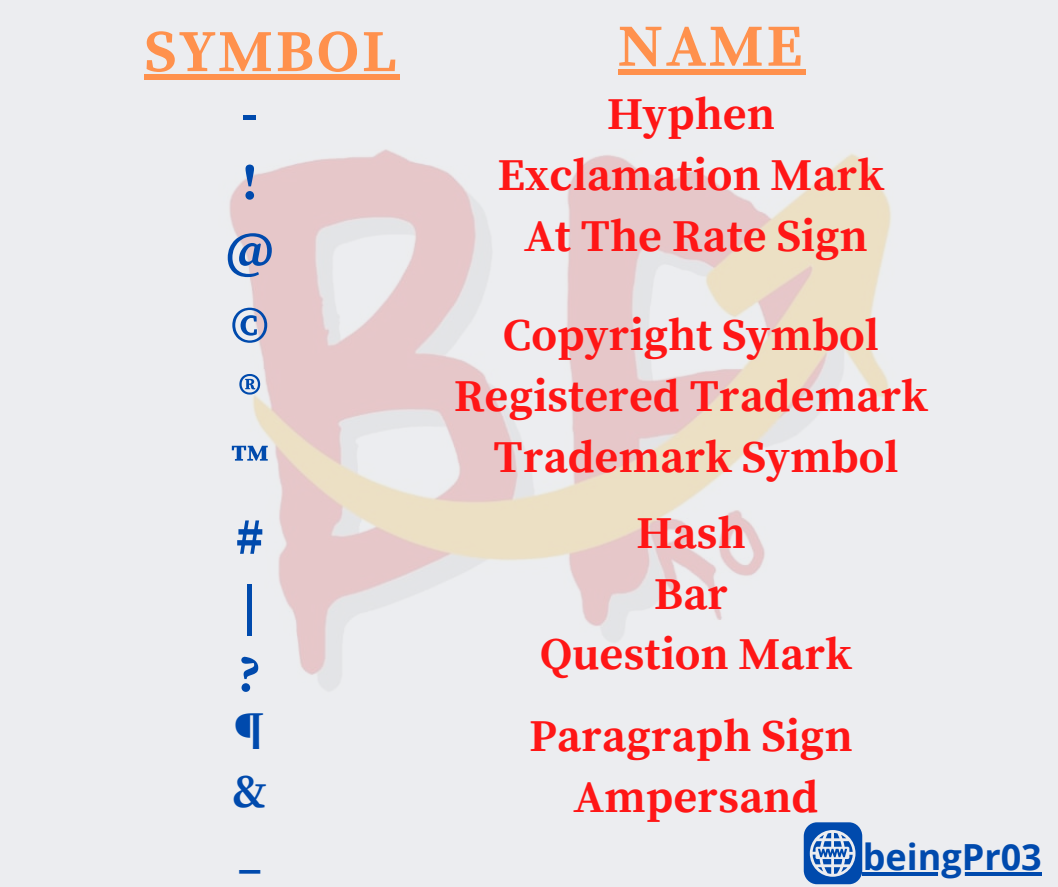
<style>
.page{position:relative;width:1058px;height:887px;background:#fff}
.page>*{position:absolute;margin:0;border:0;box-sizing:border-box;transform-origin:0 0}
.t1{font:700 59.4px "Source Serif Pro";letter-spacing:.05em;color:#ff914d}
.t2{font:700 51.3px "Source Serif Pro";color:#004aad}
.t3{font:700 46.8px "Source Serif Pro";color:#004aad}
.t4{font:700 45.3px "Source Serif Pro";color:#ff1616}
.t5{font:700 36px "Open Sans";color:#004aad}
</style>
<div class="page">
<img style="left:0;top:0;width:1058px;height:886px">
<div style="left:617px;top:69px;width:188px;height:6px;background:#ff914d"></div>
<div style="left:144px;top:74px;width:255px;height:6px;background:#ff914d"></div>
<svg style="left:803px;top:822px;width:59px;height:62px;background:#4f80c3"></svg>
<hr style="left:862px;top:872px;width:179px;height:3px;background:#004aad">
<p class="t1" style="left:144px;top:17px;width:253px">SYMBOL</p>
<p class="t1" style="left:617px;top:11px;width:186px">NAME</p>
<p class="t2" style="left:241px;top:83px;width:18px">-</p>
<p class="t2" style="left:241px;top:152px;width:18px">!</p>
<p class="t2" style="left:226px;top:220px;width:49px">@</p>
<p class="t2" style="left:230px;top:295px;width:40px">©</p>
<p class="t2" style="left:238px;top:363px;width:25px">®</p>
<p class="t2" style="left:230px;top:432px;width:41px">™</p>
<p class="t2" style="left:236px;top:506px;width:29px">#</p>
<p class="t2" style="left:242px;top:575px;width:16px">|</p>
<p class="t2" style="left:238px;top:644px;width:26px">?</p>
<p class="t3" style="left:234px;top:701px;width:32px">¶</p>
<p class="t3" style="left:232px;top:764px;width:36px">&amp;</p>
<p class="t3" style="left:237px;top:827px;width:26px">_</p>
<p class="t4" style="left:607px;top:88px;width:169px">Hyphen</p>
<p class="t4" style="left:498px;top:148px;width:387px">Exclamation Mark</p>
<p class="t4" style="left:524px;top:209px;width:345px">At The Rate Sign</p>
<p class="t4" style="left:503px;top:308px;width:377px">Copyright Symbol</p>
<p class="t4" style="left:454px;top:369px;width:475px">Registered Trademark</p>
<p class="t4" style="left:493px;top:430px;width:406px">Trademark Symbol</p>
<p class="t4" style="left:636px;top:506px;width:111px">Hash</p>
<p class="t4" style="left:654px;top:567px;width:75px">Bar</p>
<p class="t4" style="left:540px;top:627px;width:313px">Question Mark</p>
<p class="t4" style="left:529px;top:709px;width:325px">Paragraph Sign</p>
<p class="t4" style="left:573px;top:770px;width:246px">Ampersand</p>
<p class="t5" style="left:862px;top:831px;width:180px">beingPr03</p>
</div>
